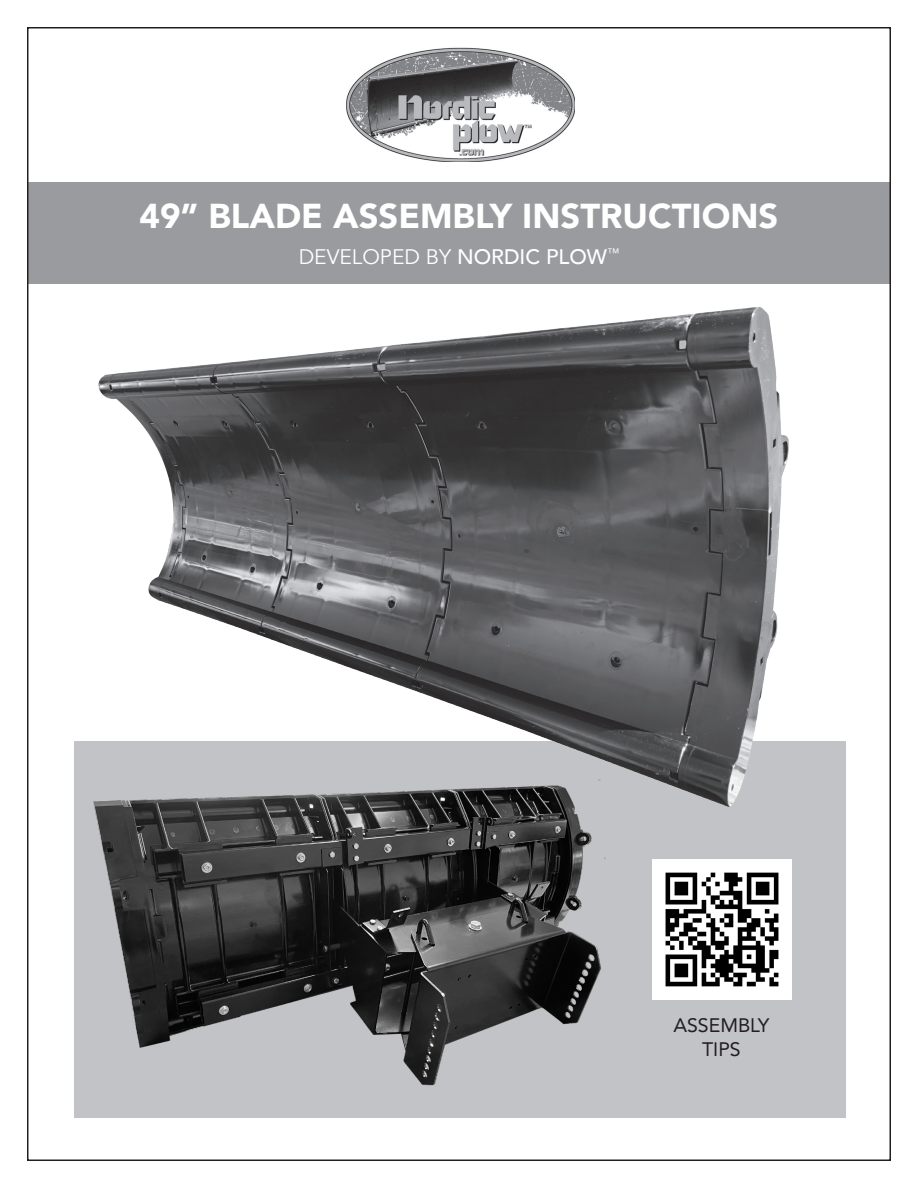
<style>
.page{position:relative;width:918px;height:1188px;background:#fff}
.page>*{position:absolute;margin:0;border:0;box-sizing:border-box;transform-origin:0 0}
.t1{font:900 34.5px "Avenir";color:#fff}
.t2{font:21px "Avenir";color:#fff}
.t3{font:19.5px "Avenir";color:#231f20}
.s1{font-weight:500}
</style>
<div class="page">
<div style="left:28px;top:182px;width:862px;height:102px;background:#999b9e"></div>
<div style="left:74px;top:741px;width:771px;height:377px;background:#c2c3c6"></div>
<img style="left:346px;top:47px;width:229px;height:115px">
<img style="left:98px;top:307px;width:691px;height:500px">
<img style="left:652px;top:860px;width:140px;height:139px">
<img style="left:93px;top:780px;width:516px;height:306px">
<p class="t1" style="left:140px;top:186px;width:640px">49” BLADE ASSEMBLY INSTRUCTIONS</p>
<p class="t2" style="left:299px;top:244px;width:322px">DEVELOPED BY <span class="s1">NORDIC PLOW</span><sup>™</sup></p>
<p class="t3" style="left:673px;top:1010px;width:98px">ASSEMBLY</p>
<p class="t3" style="left:702px;top:1033px;width:40px">TIPS</p>
</div>
